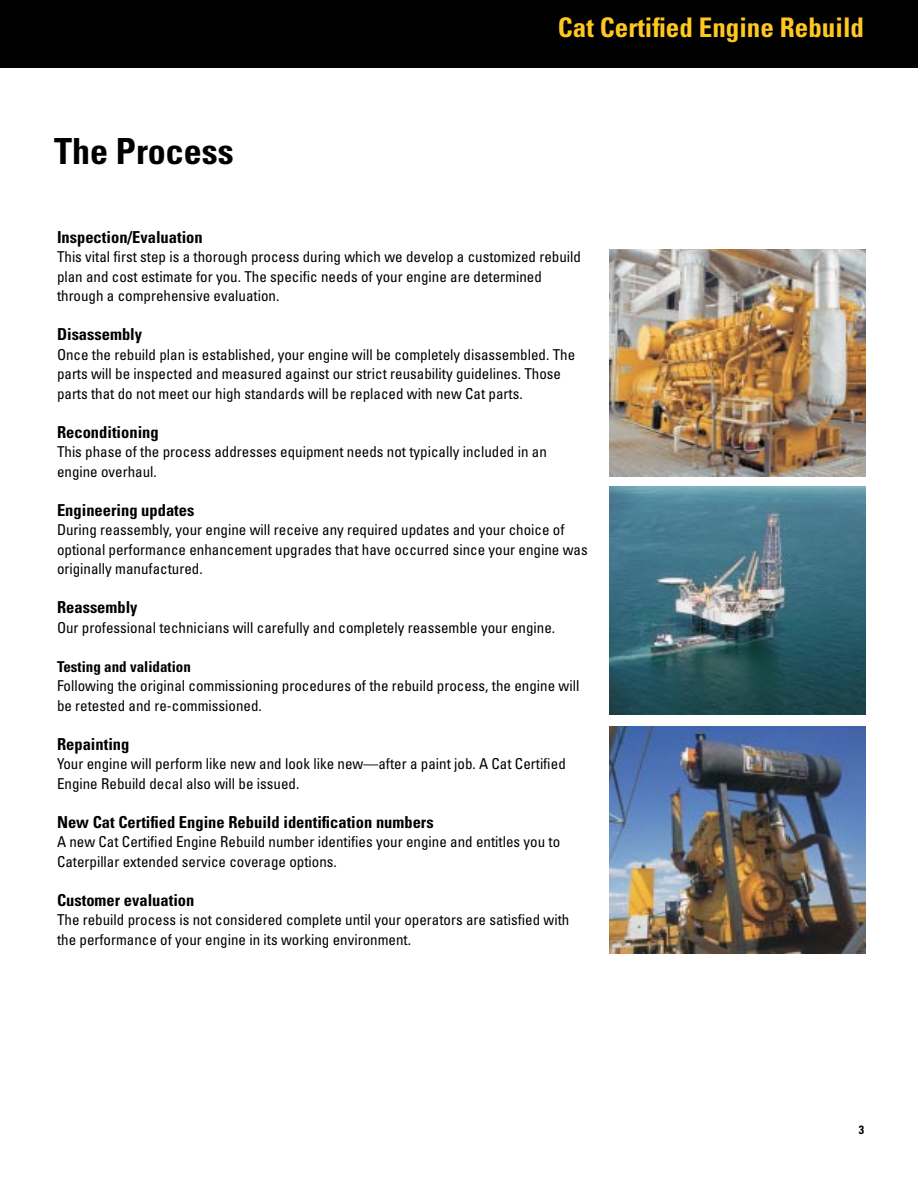
<style>
.page{position:relative;width:918px;height:1188px;background:#fff}
.page>*{position:absolute;margin:0;border:0;box-sizing:border-box;transform-origin:0 0}
.t1{font:700 condensed 36px "Univers";color:#000}
.t2{font:700 condensed 27px "Univers";color:#ffc821}
.t3{font:700 condensed 16.5px "Univers";color:#000}
.t4{font:condensed 15px/19.5px "Univers";color:#000}
.t5{font:700 condensed 15px "Univers";color:#000}
.t6{font:700 condensed 12px "Univers";color:#000}
</style>
<div class="page">
<div style="left:0;top:0;width:918px;height:68px;background:#000"></div>
<img style="left:610px;top:249px;width:256px;height:228px">
<img style="left:610px;top:487px;width:256px;height:227px">
<img style="left:610px;top:726px;width:256px;height:228px">
<h1 class="t1" style="left:54px;top:138px;width:181px">The Process</h1>
<h2 class="t2" style="left:558px;top:18px;width:308px">Cat Certified Engine Rebuild</h2>
<p class="t3" style="left:57px;top:231px;width:147px">Inspection/Evaluation</p>
<p class="t4" style="left:57px;top:248px;width:526px">This vital first step is a thorough process during which we develop a customized rebuild plan and cost estimate for you. The specific needs of your engine are determined through a comprehensive evaluation.</p>
<p class="t3" style="left:57px;top:328px;width:87px">Disassembly</p>
<p class="t4" style="left:57px;top:346px;width:520px">Once the rebuild plan is established, your engine will be completely disassembled. The parts will be inspected and measured against our strict reusability guidelines. Those parts that do not meet our high standards will be replaced with new Cat parts.</p>
<p class="t3" style="left:57px;top:426px;width:103px">Reconditioning</p>
<p class="t4" style="left:57px;top:443px;width:491px">This phase of the process addresses equipment needs not typically included in an engine overhaul.</p>
<p class="t3" style="left:57px;top:504px;width:139px">Engineering updates</p>
<p class="t4" style="left:57px;top:521px;width:532px">During reassembly, your engine will receive any required updates and your choice of optional performance enhancement upgrades that have occurred since your engine was originally manufactured.</p>
<p class="t3" style="left:57px;top:601px;width:82px">Reassembly</p>
<p class="t4" style="left:57px;top:619px;width:500px">Our professional technicians will carefully and completely reassemble your engine.</p>
<p class="t5" style="left:57px;top:661px;width:135px">Testing and validation</p>
<p class="t4" style="left:57px;top:677px;width:524px">Following the original commissioning procedures of the rebuild process, the engine will be retested and re-commissioned.</p>
<p class="t3" style="left:57px;top:738px;width:74px">Repainting</p>
<p class="t4" style="left:57px;top:755px;width:510px">Your engine will perform like new and look like new—after a paint job. A Cat Certified<br>Engine Rebuild decal also will be issued.</p>
<p class="t3" style="left:57px;top:816px;width:378px">New Cat Certified Engine Rebuild identification numbers</p>
<p class="t4" style="left:57px;top:833px;width:505px">A new Cat Certified Engine Rebuild number identifies your engine and entitles you to<br>Caterpillar extended service coverage options.</p>
<p class="t3" style="left:57px;top:894px;width:139px">Customer evaluation</p>
<p class="t4" style="left:57px;top:911px;width:514px">The rebuild process is not considered complete until your operators are satisfied with the performance of your engine in its working environment.</p>
<p class="t6" style="left:859px;top:1125px;width:7px">3</p>
</div>
